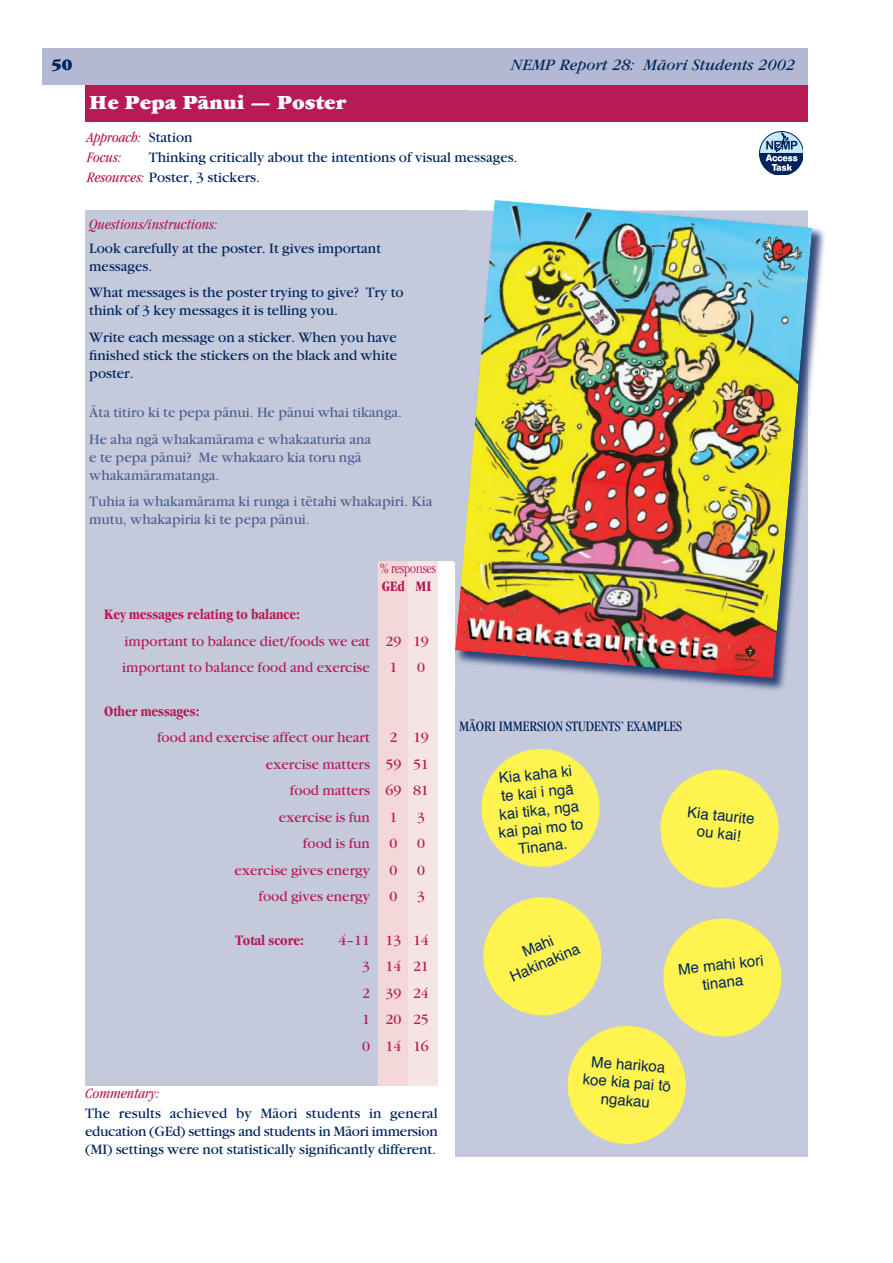
<style>
.page{position:relative;width:893px;height:1263px;background:#fff}
.page>*{position:absolute;margin:0;border:0;box-sizing:border-box;transform-origin:0 0}
.t1{font:900 21px "Garamond M";color:#fff}
.t2{font:italic 16.5px "Garamond M";color:#00255d}
.t3{font:900 16.5px "Garamond M";color:#00255d}
.t4{font:15px/18px "Garamond M";color:#00255d}
.t5{font:15px/26.5px "Garamond M";color:#b71a54}
.t6{font:15px/18px "Garamond M";color:#4e628f}
.t7{font:15px/18px "Helvetica";color:#00255d;text-align:center}
.t8{font:italic condensed 15px/20.1px "Garamond M";color:#b71a54}
.t9{font:700 condensed 15px "Garamond M";color:#b71a54}
.t10{font:condensed 15px "Garamond M";color:#00255d}
.t11{font:300 condensed 15px "Garamond M";color:#b71a54}
.s1{font-style:normal;font-stretch:normal;color:#00255d}
</style>
<div class="page">
<div style="left:43px;top:49px;width:765px;height:36px;background:#b3b9d2"></div>
<div style="left:455px;top:693px;width:353px;height:464px;background:#c4c9dc"></div>
<div style="left:85px;top:210px;width:353px;height:947px;background:#c4c9dc"></div>
<div style="left:85px;top:85px;width:723px;height:36px;background:#b71a54"></div>
<div style="left:408px;top:561px;width:30px;height:596px;background:#f6e4e5"></div>
<div style="left:378px;top:561px;width:30px;height:596px;background:#f3d7d9"></div>
<div style="left:421px;top:210px;width:32px;height:351px;background:#c4c9dc"></div>
<svg style="left:759px;top:131px;width:44px;height:44px"></svg>
<div style="left:83px;top:1086px;width:357px;height:75px;background:#fff"></div>
<img style="left:811px;top:227px;width:14px;height:163px">
<img style="left:455px;top:677px;width:353px;height:16px">
<img style="left:455px;top:200px;width:356px;height:477px">
<svg style="left:481px;top:749px;width:301px;height:395px"></svg>
<p class="t3" style="left:51px;top:56px;width:23px">50</p>
<p class="t2" style="left:511px;top:56px;width:286px">NEMP Report 28: Māori Students 2002</p>
<h1 class="t1" style="left:89px;top:91px;width:258px">He Pepa Pānui — Poster</h1>
<p class="t4" style="left:149px;top:127px;width:370px;line-height:20.1px">Station<br>Thinking critically about the intentions of visual messages.</p>
<p class="t8" style="left:87px;top:127px;width:174px">Approach:<br>Focus:<br>Resources: <span class="s1">Poster, 3 stickers.</span></p>
<p class="t8" style="left:89px;top:214px;width:130px">Questions/instructions:</p>
<p class="t4" style="left:89px;top:239px;width:293px">Look carefully at the poster. It gives important messages.</p>
<p class="t4" style="left:89px;top:284px;width:316px">What messages is the poster trying to give? Try to think of 3 key messages it is telling you.</p>
<p class="t4" style="left:89px;top:328px;width:309px;text-align:justify">Write each message on a sticker. When you have finished stick the stickers on the black and white poster.</p>
<p class="t6" style="left:89px;top:399px;width:314px;line-height:26.5px">Āta titiro ki te pepa pānui. He pānui whai tikanga.<br>He aha ngā whakamārama e whakaaturia ana</p>
<p class="t6" style="left:89px;top:448px;width:274px">e te pepa pānui? Me whakaaro kia toru ngā whakamāramatanga.</p>
<p class="t6" style="left:89px;top:493px;width:345px">Tuhia ia whakamārama ki runga i tētahi whakapiri. Kia mutu, whakapiria ki te pepa pānui.</p>
<p class="t11" style="left:380px;top:560px;width:57px">% responses</p>
<p class="t9" style="left:382px;top:578px;width:51px">GEd MI</p>
<p class="t9" style="left:104px;top:606px;width:197px">Key messages relating to balance:</p>
<p class="t5" style="left:122px;top:628px;width:308px">important to balance diet/foods we eat 29 19 important to balance food and exercise</p>
<p class="t5" style="left:389px;top:654px;width:9px">1</p>
<p class="t5" style="left:417px;top:654px;width:9px">0</p>
<p class="t9" style="left:104px;top:702px;width:97px">Other messages:</p>
<p class="t5" style="left:157px;top:724px;width:214px">food and exercise affect our heart</p>
<p class="t5" style="left:389px;top:724px;width:41px">2 19</p>
<p class="t5" style="left:266px;top:751px;width:165px">exercise matters 59 51</p>
<p class="t5" style="left:290px;top:777px;width:140px">food matters 69 81</p>
<p class="t5" style="left:279px;top:804px;width:93px">exercise is fun</p>
<p class="t5" style="left:389px;top:804px;width:9px">1</p>
<p class="t5" style="left:417px;top:804px;width:9px">3</p>
<p class="t5" style="left:303px;top:830px;width:68px">food is fun</p>
<p class="t5" style="left:389px;top:830px;width:9px">0</p>
<p class="t5" style="left:417px;top:830px;width:9px">0</p>
<p class="t5" style="left:234px;top:857px;width:137px">exercise gives energy</p>
<p class="t5" style="left:389px;top:857px;width:9px">0</p>
<p class="t5" style="left:417px;top:857px;width:9px">0</p>
<p class="t5" style="left:258px;top:883px;width:113px">food gives energy</p>
<p class="t5" style="left:389px;top:883px;width:9px">0</p>
<p class="t5" style="left:417px;top:883px;width:9px">3</p>
<p class="t9" style="left:235px;top:931px;width:70px">Total score:</p>
<p class="t5" style="left:362px;top:927px;width:68px;text-align:justify;text-indent:-23px">4–11 13 14<br>3 14 21<br>2 39 24<br>1 20 25<br>0 14 16</p>
<p class="t8" style="left:85px;top:1083px;width:76px">Commentary:</p>
<p class="t4" style="left:85px;top:1104px;width:354px;text-align:justify">The results achieved by Māori students in general education (GEd) settings and students in Māori immersion (MI) settings were not statistically significantly different.</p>
<p class="t10" style="left:459px;top:718px;width:224px">MĀORI IMMERSION STUDENTS’ EXAMPLES</p>
<p class="t7" style="left:492px;top:771px;width:87px;rotate:-6deg">Kia kaha ki te kai i ngā kai tika, nga kai pai mo to<br>Tinana.</p>
<p class="t7" style="left:688px;top:804px;width:69px;rotate:6deg">Kia taurite ou kai!</p>
<p class="t7" style="left:501px;top:953px;width:76px;rotate:-23deg">Mahi<br>Hakinakina</p>
<p class="t7" style="left:677px;top:961px;width:87px;rotate:-6deg">Me mahi kori tinana</p>
<p class="t7" style="left:585px;top:1052px;width:90px;rotate:5deg">Me harikoa koe kia pai tō ngakau</p>
</div>
